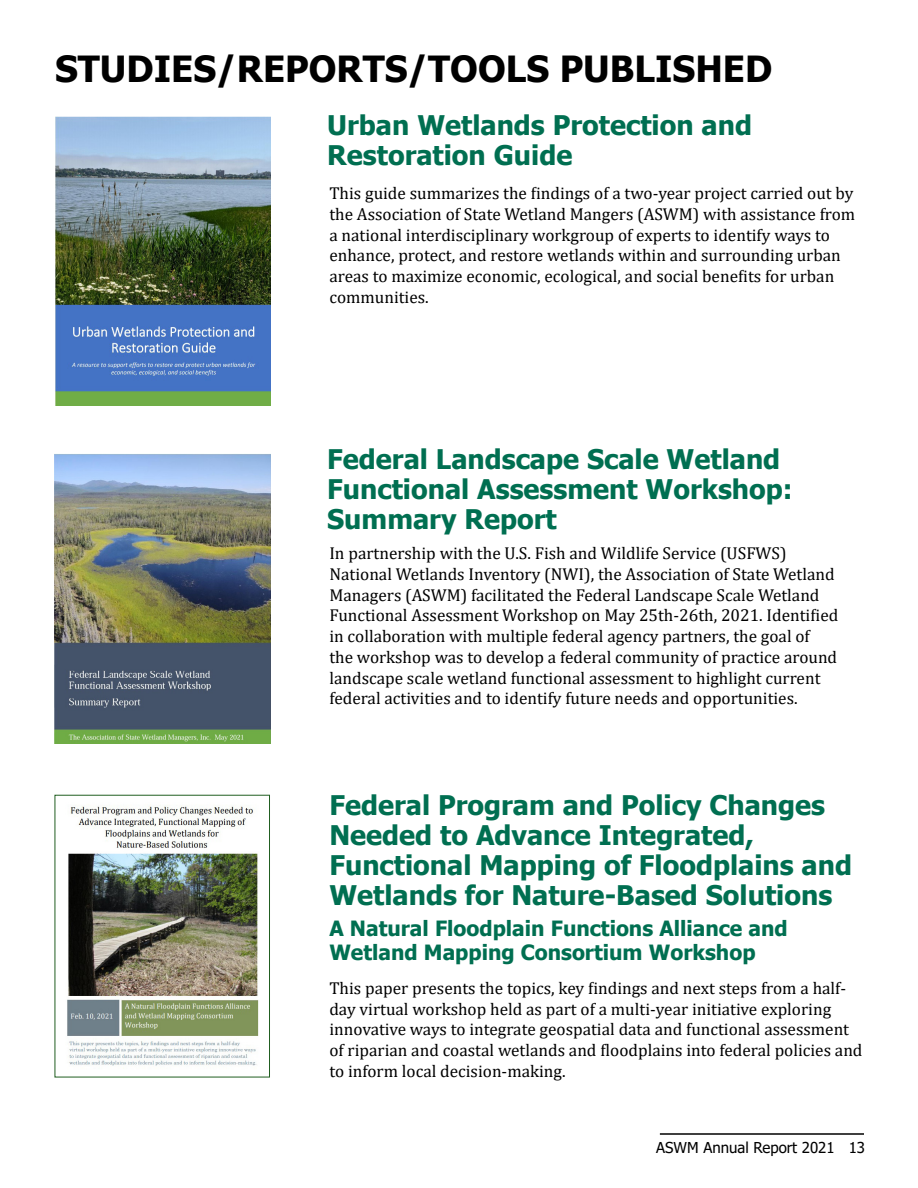
<style>
.page{position:relative;width:918px;height:1188px;background:#fff}
.page>*{position:absolute;margin:0;border:0;box-sizing:border-box;transform-origin:0 0}
.t1{font:700 36px "Tahoma";color:#000}
.t2{font:700 27px/30px "Tahoma";color:#006f51}
.t3{font:700 21px/24px "Tahoma";color:#006f51}
.t4{font:17.25px/20.7px "Cambria";color:#000}
.t5{font:15px "Tahoma";color:#000}
</style>
<div class="page">
<hr style="left:660px;top:1133px;width:204px;height:2px;background:#000">
<img style="left:54px;top:454px;width:217px;height:289px">
<img style="left:55px;top:117px;width:216px;height:288px">
<img style="left:67px;top:805px;width:192px;height:264px">
<h1 class="t1" style="left:55px;top:43px;width:719px">STUDIES/REPORTS/TOOLS PUBLISHED</h1>
<h2 class="t2" style="left:327px;top:112px;width:426px">Urban Wetlands Protection and<br>Restoration Guide</h2>
<p class="t4" style="left:329px;top:183px;width:527px">This guide summarizes the findings of a two-year project carried out by the Association of State Wetland Mangers (ASWM) with assistance from a national interdisciplinary workgroup of experts to identify ways to enhance, protect, and restore wetlands within and surrounding urban areas to maximize economic, ecological, and social benefits for urban communities.</p>
<h2 class="t2" style="left:327px;top:445px;width:467px">Federal Landscape Scale Wetland<br>Functional Assessment Workshop:<br>Summary Report</h2>
<p class="t4" style="left:329px;top:543px;width:511px">In partnership with the U.S. Fish and Wildlife Service (USFWS)<br>National Wetlands Inventory (NWI), the Association of State Wetland Managers (ASWM) facilitated the Federal Landscape Scale Wetland Functional Assessment Workshop on May 25th-26th, 2021. Identified in collaboration with multiple federal agency partners, the goal of<br>the workshop was to develop a federal community of practice around landscape scale wetland functional assessment to highlight current federal activities and to identify future needs and opportunities.</p>
<h2 class="t2" style="left:329px;top:792px;width:524px">Federal Program and Policy Changes Needed to Advance Integrated, Functional Mapping of Floodplains and Wetlands for Nature-Based Solutions</h2>
<p class="t3" style="left:329px;top:917px;width:460px">A Natural Floodplain Functions Alliance and<br>Wetland Mapping Consortium Workshop</p>
<p class="t4" style="left:329px;top:978px;width:535px">This paper presents the topics, key findings and next steps from a half&shy;day virtual workshop held as part of a multi-year initiative exploring innovative ways to integrate geospatial data and functional assessment of riparian and coastal wetlands and floodplains into federal policies and to inform local decision-making.</p>
<p class="t5" style="left:656px;top:1138px;width:210px">ASWM Annual Report 2021 13</p>
</div>
